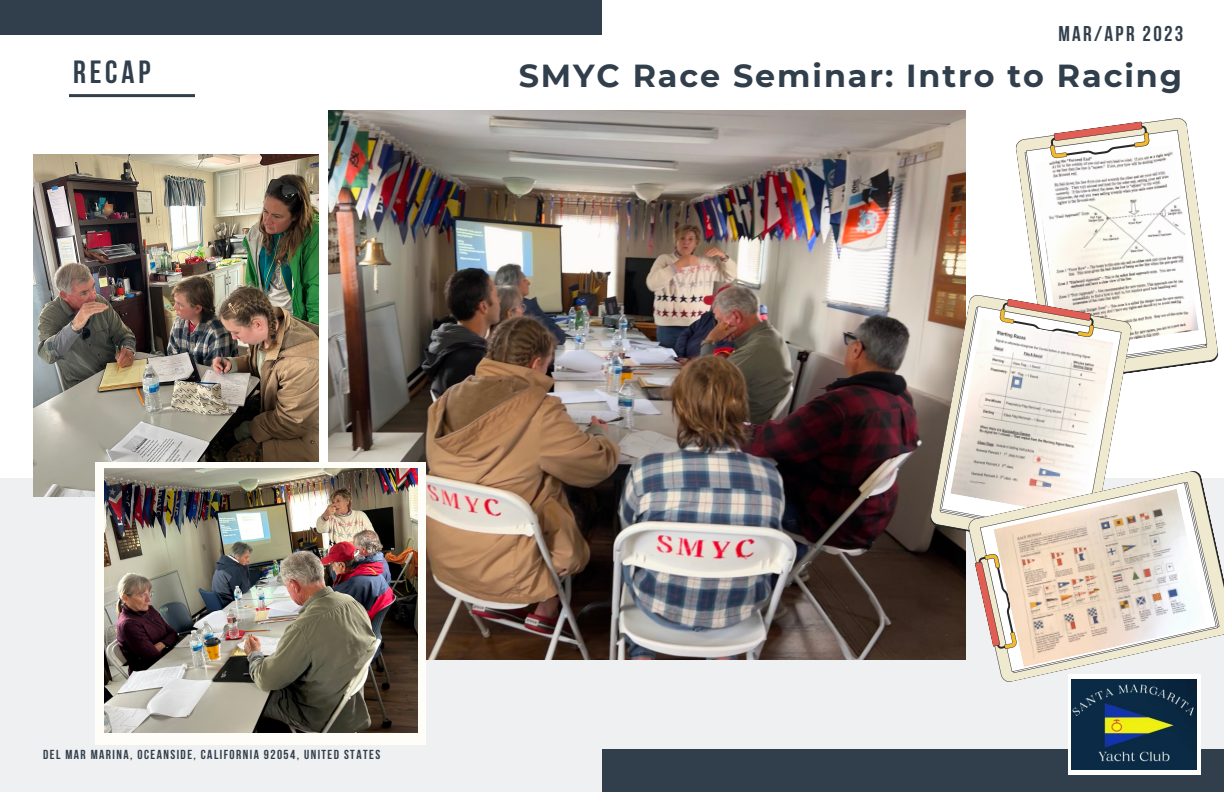
<style>
.page{position:relative;width:1224px;height:792px;background:#fff}
.page>*{position:absolute;margin:0;border:0;box-sizing:border-box;transform-origin:0 0}
.t1{font:700 32px "Bebas Neue";letter-spacing:.12em;color:#313f4c}
.t2{font:700 31.8px "Montserrat";letter-spacing:.06em;color:#313f4c}
.t3{font:700 21.3px "Bebas Neue";letter-spacing:.11em;color:#313f4c}
.t4{font:700 13px "Bebas Neue";letter-spacing:.11em;color:#313f4c}
</style>
<div class="page">
<svg style="left:1015px;top:118px;width:204px;height:255px"></svg>
<img style="left:1034px;top:144px;width:165px;height:205px">
<div style="left:0;top:478px;width:1224px;height:314px;background:#eff0f1"></div>
<img style="left:328px;top:111px;width:637px;height:548px">
<svg style="left:929px;top:292px;width:204px;height:262px"></svg>
<img style="left:950px;top:318px;width:164px;height:199px">
<div style="left:602px;top:749px;width:622px;height:43px;background:#313f4c"></div>
<div style="left:1068px;top:674px;width:132px;height:101px;background:#fff"></div>
<img style="left:1071px;top:684px;width:126px;height:86px">
<div style="left:0;top:0;width:602px;height:35px;background:#313f4c"></div>
<hr style="left:69px;top:94px;width:126px;height:3px;background:#313f4c">
<img style="left:34px;top:154px;width:284px;height:343px">
<div style="left:95px;top:462px;width:331px;height:282px;background:#fffdf7"></div>
<img style="left:104px;top:469px;width:314px;height:264px">
<svg style="left:965px;top:469px;width:259px;height:215px"></svg>
<img style="left:993px;top:489px;width:214px;height:178px">
<h3 class="t3" style="left:1058px;top:25px;width:127px">MAR/APR 2023</h3>
<h1 class="t1" style="left:73px;top:59px;width:79px">RECAP</h1>
<h2 class="t2" style="left:519px;top:57px;width:665px">SMYC Race Seminar: Intro to Racing</h2>
<p class="t4" style="left:43px;top:749px;width:338px">DEL MAR MARINA, OCEANSIDE, CALIFORNIA 92054, UNITED STATES</p>
</div>
